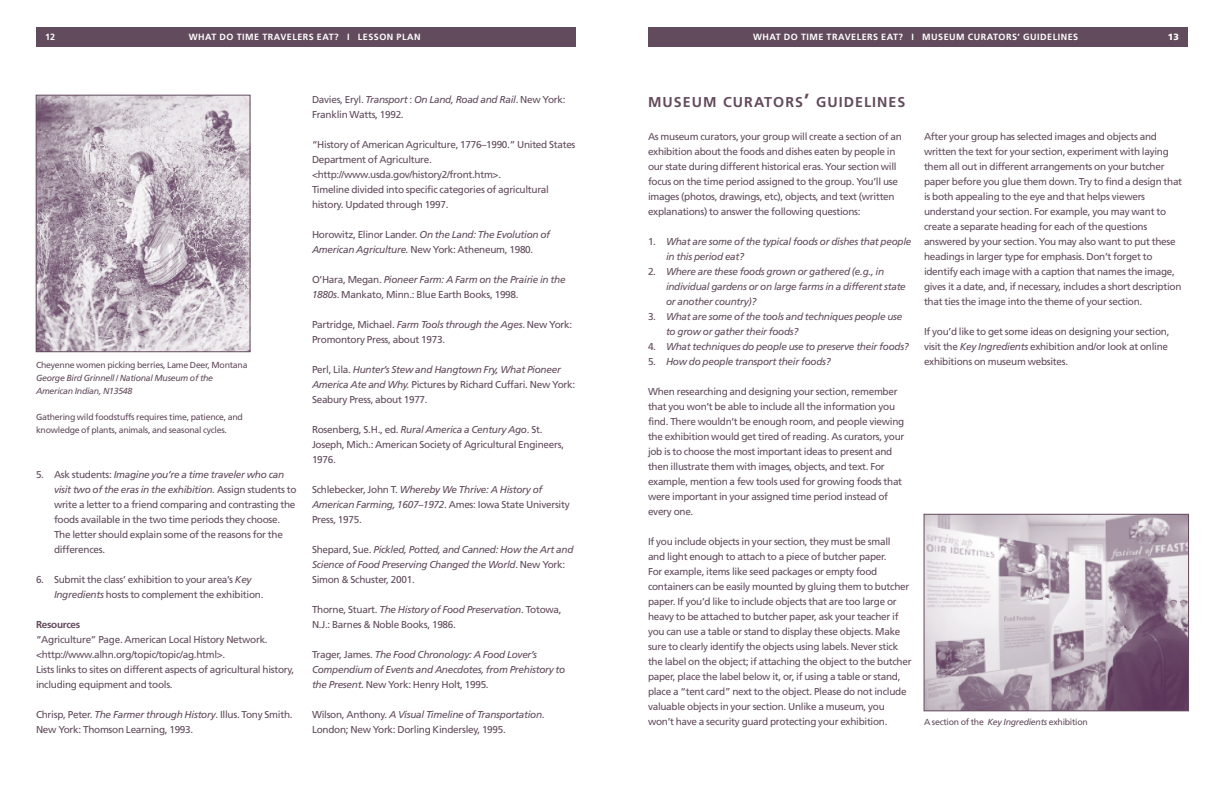
<style>
.page{position:relative;width:1224px;height:792px;background:#fff}
.page>*{position:absolute;margin:0;border:0;box-sizing:border-box;transform-origin:0 0}
.t1{font:700 14.2px "Frutiger";letter-spacing:.075em;color:#624b5d}
.t2{font:10px/15px "Frutiger";letter-spacing:-.03em;color:#624b5d}
.t3{font:italic 10px/15px "Frutiger";letter-spacing:-.03em;color:#624b5d}
.t4{font:700 10px "Frutiger";letter-spacing:-.03em;color:#624b5d}
.t5{font:700 9px "Frutiger";letter-spacing:.055em;color:#fff}
.t6{font:900 9px "Frutiger";color:#fff}
.t7{font:8.8px/13px "Frutiger";letter-spacing:-.03em;color:#624b5d}
.t8{font:italic 8.8px/13px "Frutiger";letter-spacing:-.03em;color:#624b5d}
.s1{font-style:italic}
.s2{font-style:normal}
.s3{font-size:19px}
</style>
<div class="page">
<div style="left:648px;top:27px;width:540px;height:19px;background:#624b5d"></div>
<img style="left:926px;top:516px;width:261px;height:193px">
<div style="left:924px;top:514px;width:265px;height:197px;border:1px solid #624b5d"></div>
<div style="left:36px;top:27px;width:540px;height:19px;background:#624b5d"></div>
<img style="left:38px;top:97px;width:210px;height:253px">
<div style="left:36px;top:95px;width:214px;height:257px;border:1px solid #624b5d"></div>
<p class="t5" style="left:45px;top:33px;width:12px">12</p>
<p class="t5" style="left:189px;top:33px;width:233px">WHAT DO TIME TRAVELERS EAT? I LESSON PLAN</p>
<p class="t7" style="left:36px;top:359px;width:213px">Cheyenne women picking berries, Lame Deer, Montana</p>
<p class="t8" style="left:36px;top:372px;width:179px">George Bird Grinnell/ National Museum of the<br>American Indian, N13548</p>
<p class="t7" style="left:36px;top:411px;width:208px">Gathering wild foodstuffs requires time, patience, and knowledge of plants, animals, and seasonal cycles.</p>
<p class="t2" style="left:54px;top:467px;width:244px;text-indent:-18px">5. Ask students: <span class="s1">Imagine you’re a time traveler who can visit two of the eras in the exhibition.</span> Assign students to write a letter to a friend comparing and contrasting the foods available in the two time periods they choose.<br>The letter should explain some of the reasons for the differences.</p>
<p class="t2" style="left:54px;top:572px;width:211px;text-indent:-18px">6. Submit the class’ exhibition to your area’s <span class="s1">Key<br>Ingredients</span> hosts to complement the exhibition.</p>
<p class="t4" style="left:36px;top:620px;width:46px">Resources</p>
<p class="t2" style="left:36px;top:632px;width:260px">“Agriculture” Page. American Local History Network. &lt;http://www.alhn.org/topic/topic/ag.html&gt;.<br>Lists links to sites on different aspects of agricultural history, including equipment and tools.</p>
<p class="t2" style="left:36px;top:707px;width:258px">Chrisp, Peter. <span class="s1">The Farmer through History</span>. Illus. Tony Smith.<br>New York: Thomson Learning, 1993.</p>
<p class="t2" style="left:312px;top:92px;width:255px">Davies, Eryl. <span class="s1">Transport</span> : <span class="s1">On Land, Road and Rail</span>. New York:<br>Franklin Watts, 1992.</p>
<p class="t2" style="left:312px;top:137px;width:265px">“History of American Agriculture, 1776–1990.” United States Department of Agriculture. &lt;http://www.usda.gov/history2/front.htm&gt;.<br>Timeline divided into specific categories of agricultural history. Updated through 1997.</p>
<p class="t2" style="left:312px;top:227px;width:240px">Horowitz, Elinor Lander. <span class="s1">On the Land: The Evolution of<br>American Agriculture.</span> New York: Atheneum, 1980.</p>
<p class="t2" style="left:312px;top:272px;width:255px">O’Hara, Megan. <span class="s1">Pioneer Farm: A Farm on the Prairie in the<br>1880s</span>. Mankato, Minn.: Blue Earth Books, 1998.</p>
<p class="t2" style="left:312px;top:317px;width:262px">Partridge, Michael. <span class="s1">Farm Tools through the Ages</span>. New York:<br>Promontory Press, about 1973.</p>
<p class="t2" style="left:312px;top:362px;width:265px">Perl, Lila. <span class="s1">Hunter’s Stew and Hangtown Fry, What Pioneer<br>America Ate and Why.</span> Pictures by Richard Cuffari. New York:<br>Seabury Press, about 1977.</p>
<p class="t2" style="left:312px;top:422px;width:254px">Rosenberg, S.H., ed. <span class="s1">Rural America a Century Ago</span>. St.<br>Joseph, Mich.: American Society of Agricultural Engineers,<br>1976.</p>
<p class="t2" style="left:312px;top:482px;width:259px">Schlebecker, John T. <span class="s1">Whereby We Thrive: A History of<br>American Farming, 1607–1972</span>. Ames: Iowa State University<br>Press, 1975.</p>
<p class="t3" style="left:312px;top:542px;width:263px"><span class="s2">Shepard, Sue.</span> Pickled, Potted, and Canned: How the Art and<br>Science of Food Preserving Changed the World<span class="s2">. New York:<br>Simon &amp; Schuster, 2001.</span></p>
<p class="t2" style="left:312px;top:602px;width:251px">Thorne, Stuart. <span class="s1">The History of Food Preservation</span>. Totowa,<br>N.J.: Barnes &amp; Noble Books, 1986.</p>
<p class="t3" style="left:312px;top:647px;width:255px"><span class="s2">Trager, James.</span> The Food Chronology: A Food Lover’s<br>Compendium of Events and Anecdotes, from Prehistory to the Present<span class="s2">. New York: Henry Holt, 1995.</span></p>
<p class="t2" style="left:312px;top:707px;width:234px">Wilson, Anthony. <span class="s1">A Visual Timeline of Transportation</span>.<br>London; New York: Dorling Kindersley, 1995.</p>
<p class="t5" style="left:753px;top:33px;width:327px">WHAT DO TIME TRAVELERS EAT? I MUSEUM CURATORS’ GUIDELINES</p>
<p class="t6" style="left:1168px;top:33px;width:13px">13</p>
<h1 class="t1" style="left:648px;top:96px;width:259px">MUSEUM CURATORS<span class="s3">’</span> GUIDELINES</h1>
<p class="t2" style="left:648px;top:129px;width:255px">As museum curators, your group will create a section of an exhibition about the foods and dishes eaten by people in our state during different historical eras. Your section will focus on the time period assigned to the group. You’ll use images (photos, drawings, etc), objects, and text (written explanations) to answer the following questions:</p>
<p class="t3" style="left:666px;top:234px;width:247px;text-indent:-18px"><span class="s2">1.</span> What are some of the typical foods or dishes that people in this period eat?</p>
<p class="t3" style="left:666px;top:264px;width:241px;text-indent:-18px"><span class="s2">2.</span> Where are these foods grown or gathered (e.g., in individual gardens or on large farms in a different state or another country)?</p>
<p class="t3" style="left:666px;top:309px;width:238px;text-indent:-18px"><span class="s2">3.</span> What are some of the tools and techniques people use to grow or gather their foods?</p>
<p class="t3" style="left:648px;top:339px;width:262px"><span class="s2">4.</span> What techniques do people use to preserve their foods?</p>
<p class="t3" style="left:648px;top:354px;width:184px"><span class="s2">5.</span> How do people transport their foods?</p>
<p class="t2" style="left:648px;top:384px;width:258px">When researching and designing your section, remember that you won’t be able to include all the information you find. There wouldn’t be enough room, and people viewing the exhibition would get tired of reading. As curators, your job is to choose the most important ideas to present and then illustrate them with images, objects, and text. For example, mention a few tools used for growing foods that were important in your assigned time period instead of every one.</p>
<p class="t2" style="left:648px;top:534px;width:265px">If you include objects in your section, they must be small<br>and light enough to attach to a piece of butcher paper.<br>For example, items like seed packages or empty food containers can be easily mounted by gluing them to butcher paper. If you’d like to include objects that are too large or heavy to be attached to butcher paper, ask your teacher if you can use a table or stand to display these objects. Make sure to clearly identify the objects using labels. Never stick the label on the object; if attaching the object to the butcher paper, place the label below it, or, if using a table or stand, place a “tent card” next to the object. Please do not include valuable objects in your section. Unlike a museum, you won’t have a security guard protecting your exhibition.</p>
<p class="t2" style="left:924px;top:129px;width:260px">After your group has selected images and objects and written the text for your section, experiment with laying them all out in different arrangements on your butcher paper before you glue them down. Try to find a design that is both appealing to the eye and that helps viewers understand your section. For example, you may want to create a separate heading for each of the questions answered by your section. You may also want to put these headings in larger type for emphasis. Don’t forget to identify each image with a caption that names the image, gives it a date, and, if necessary, includes a short description that ties the image into the theme of your section.</p>
<p class="t2" style="left:924px;top:324px;width:247px">If you’d like to get some ideas on designing your section, visit the <span class="s1">Key Ingredients</span> exhibition and/or look at online exhibitions on museum websites.</p>
<p class="t7" style="left:924px;top:716px;width:165px">A section of the <span class="s1">Key Ingredients</span> exhibition</p>
</div>
